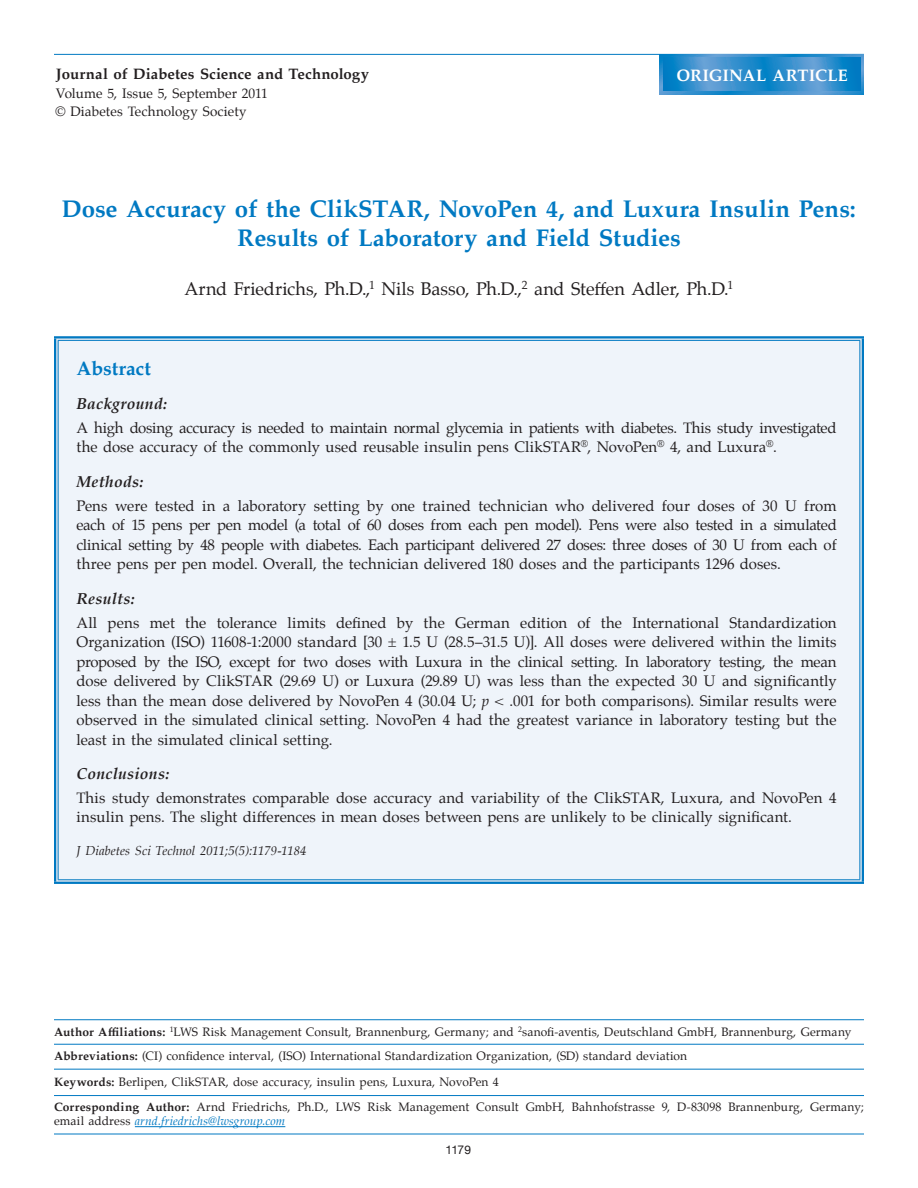
<style>
.page{position:relative;width:918px;height:1188px;background:#fff}
.page>*{position:absolute;margin:0;border:0;box-sizing:border-box;transform-origin:0 0}
.t1{font:700 24px/28.8px "Palatino";letter-spacing:-.005em;color:#0079c2;text-align:center}
.Subheads{font:700 19.5px "Palatino";letter-spacing:-.005em;color:#0079c2}
.Authors-Names{font:18px "Palatino";letter-spacing:-.005em;color:#231f20}
.t2{font:700 16.5px "Palatino";letter-spacing:.005em;color:#fff}
.Subhead2{font:italic 700 15.75px "Palatino";letter-spacing:.015em;color:#231f20}
.Abstract_Text{font:15px/19.5px "Palatino";color:#231f20}
.t3{font:700 15px "Palatino";letter-spacing:.005em;color:#231f20}
.t4{font:13.5px/18px "Palatino";letter-spacing:.005em;color:#231f20}
.Subhead2-2{font:italic 12.75px "Palatino";letter-spacing:.005em;color:#231f20}
.t5{font:12px/14.4px "Palatino";letter-spacing:.01em;color:#231f20}
.t6{font:12px "Helvetica Neue";color:#231f20}
.s1{font-style:italic}
.s2{font-weight:700}
.s3{font-style:italic;color:#0079c2}
</style>
<div class="page">
<hr style="left:54px;top:1134px;width:810px;height:1px;background:#0079c2">
<hr style="left:135px;top:1126px;width:150px;height:1px;background:#0079c2">
<hr style="left:54px;top:1019px;width:810px;height:1px;background:#0079c2">
<hr style="left:54px;top:1044px;width:810px;height:1px;background:#0079c2">
<hr style="left:54px;top:1069px;width:810px;height:1px;background:#0079c2">
<hr style="left:54px;top:1095px;width:810px;height:1px;background:#0079c2">
<div style="left:56px;top:338px;width:806px;height:544px;background:#eff4fa"></div>
<div style="left:54px;top:879px;width:810px;height:5px;background:#a2c8e2"></div>
<svg style="left:56px;top:338px;width:806px;height:3px;background:#a1c7e1"></svg>
<svg style="left:56px;top:341px;width:2px;height:538px"></svg>
<svg style="left:860px;top:341px;width:2px;height:538px"></svg>
<hr style="left:58px;top:879px;width:802px;height:1px;background:#0079c2">
<hr style="left:54px;top:882px;width:810px;height:2px;background:#0079c2">
<hr style="left:54px;top:336px;width:810px;height:2px;background:#0079c2">
<hr style="left:58px;top:340px;width:802px;height:1px;background:#0079c2">
<hr style="left:54px;top:338px;width:2px;height:544px;background:#0079c2">
<hr style="left:58px;top:341px;width:1px;height:538px;background:#0079c2">
<hr style="left:859px;top:341px;width:1px;height:538px;background:#0079c2">
<hr style="left:862px;top:338px;width:2px;height:544px;background:#0079c2">
<hr style="left:54px;top:54px;width:810px;height:1px;background:#0079c2">
<svg style="left:660px;top:54px;width:204px;height:40px"></svg>
<svg style="left:663px;top:57px;width:198px;height:34px;background:#2f8ecc"></svg>
<p class="t3" style="left:56px;top:61px;width:315px">Journal of Diabetes Science and Technology</p>
<p class="t4" style="left:55px;top:85px;width:214px">Volume 5, Issue 5, September 2011 © Diabetes Technology Society</p>
<p class="t2" style="left:676px;top:62px;width:173px">ORIGINAL ARTICLE</p>
<p class="t1" style="left:62px;top:194px;width:796px">Dose Accuracy of the ClikSTAR, NovoPen 4, and Luxura Insulin Pens:<br>Results of Laboratory and Field Studies</p>
<p class="Authors-Names" style="left:185px;top:274px;width:550px">Arnd Friedrichs, Ph.D.,<sup>1</sup> Nils Basso, Ph.D.,<sup>2</sup> and Steffen Adler, Ph.D.<sup>1</sup></p>
<p class="Subheads" style="left:76px;top:351px;width:76px">Abstract</p>
<p class="Subhead2" style="left:76px;top:391px;width:92px">Background:</p>
<p class="Abstract_Text" style="left:76px;top:418px;width:762px">A high dosing accuracy is needed to maintain normal glycemia in patients with diabetes. This study investigated the dose accuracy of the commonly used reusable insulin pens ClikSTAR<sup>®</sup>, NovoPen<sup>®</sup> 4, and Luxura<sup>®</sup>.</p>
<p class="Subhead2" style="left:76px;top:469px;width:68px">Methods:</p>
<p class="Abstract_Text" style="left:76px;top:496px;width:762px;text-align:justify">Pens were tested in a laboratory setting by one trained technician who delivered four doses of 30 U from each of 15 pens per pen model (a total of 60 doses from each pen model). Pens were also tested in a simulated clinical setting by 48 people with diabetes. Each participant delivered 27 doses: three doses of 30 U from each of three pens per pen model. Overall, the technician delivered 180 doses and the participants 1296 doses.</p>
<p class="Subhead2" style="left:76px;top:585px;width:60px">Results:</p>
<p class="Abstract_Text" style="left:76px;top:613px;width:762px;text-align:justify">All pens met the tolerance limits defined by the German edition of the International Standardization Organization (ISO) 11608-1:2000 standard [30 ± 1.5 U (28.5–31.5 U)]. All doses were delivered within the limits proposed by the ISO, except for two doses with Luxura in the clinical setting. In laboratory testing, the mean dose delivered by ClikSTAR (29.69 U) or Luxura (29.89 U) was less than the expected 30 U and significantly less than the mean dose delivered by NovoPen 4 (30.04 U; <span class="s1">p</span> &lt; .001 for both comparisons). Similar results were observed in the simulated clinical setting. NovoPen 4 had the greatest variance in laboratory testing but the least in the simulated clinical setting.</p>
<p class="Subhead2" style="left:76px;top:761px;width:94px">Conclusions:</p>
<p class="Abstract_Text" style="left:76px;top:788px;width:762px">This study demonstrates comparable dose accuracy and variability of the ClikSTAR, Luxura, and NovoPen 4 insulin pens. The slight differences in mean doses between pens are unlikely to be clinically significant.</p>
<p class="Subhead2-2" style="left:76px;top:840px;width:232px">J Diabetes Sci Technol 2011;5(5):1179-1184</p>
<p class="t5" style="left:54px;top:1025px;width:799px"><span class="s2">Author Affiliations:</span> <sup>1</sup>LWS Risk Management Consult, Brannenburg, Germany; and <sup>2</sup>sanofi-aventis, Deutschland GmbH, Brannenburg, Germany</p>
<p class="t5" style="left:54px;top:1048px;width:635px"><span class="s2">Abbreviations:</span> (CI) confidence interval, (ISO) International Standardization Organization, (SD) standard deviation</p>
<p class="t5" style="left:54px;top:1075px;width:446px"><span class="s2">Keywords:</span> Berlipen, ClikSTAR, dose accuracy, insulin pens, Luxura, NovoPen 4</p>
<p class="t5" style="left:54px;top:1100px;width:811px"><span class="s2">Corresponding Author:</span> Arnd Friedrichs, Ph.D., LWS Risk Management Consult GmbH, Bahnhofstrasse 9, D-83098 Brannenburg, Germany; email address <span class="s3">arnd.friedrichs@lwsgroup.com</span></p>
<p class="t6" style="left:445px;top:1140px;width:27px">1179</p>
</div>
